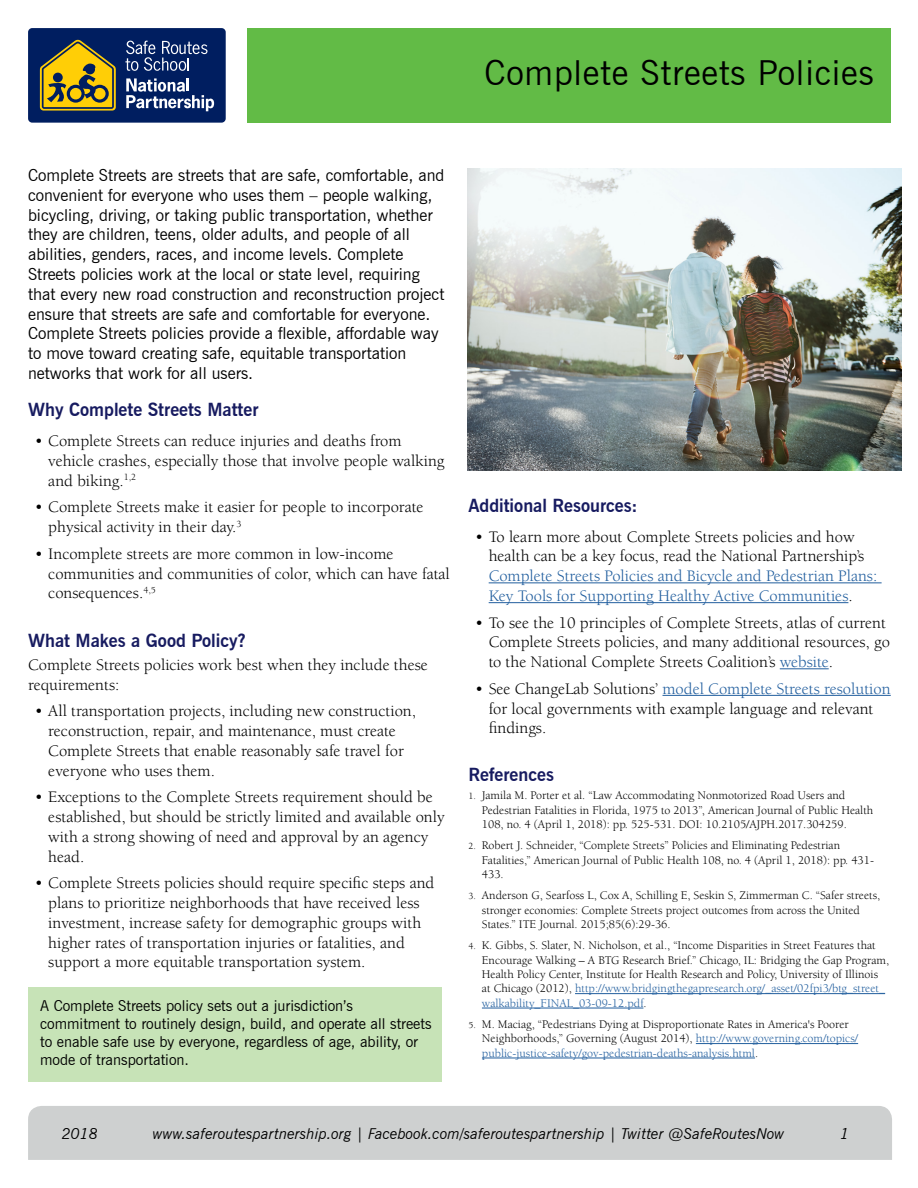
<style>
.page{position:relative;width:918px;height:1188px;background:#fff}
.page>*{position:absolute;margin:0;border:0;box-sizing:border-box;transform-origin:0 0}
.t1{font:34.5px "News Gothic BT";letter-spacing:.025em;color:#000}
.t2{font:700 18px "News Gothic BT";color:#171b60}
.t3{font:16.5px/19.8px "Berkeley Std";color:#000}
.t4{font:16.5px/19.8px "News Gothic BT";color:#000}
.t5{font:16.5px/19.8px "Berkeley Std";color:#215e9e}
.t6{font:15px/18px "News Gothic BT";color:#000}
.t7{font:italic 15px "News Gothic BT";color:#000}
.t8{font:12px/14.4px "Berkeley Std";color:#000}
.s1{color:#000}
.s2{color:#215e9e}
.s3{font-size:9.6px}
</style>
<div class="page">
<div style="left:28px;top:1106px;width:864px;height:54px;background:#ced0d0"></div>
<div style="left:28px;top:28px;width:198px;height:95px;background:#001e60;border-radius:4px"></div>
<svg style="left:40px;top:40px;width:76px;height:71px"></svg>
<svg style="left:125px;top:41px;width:83px;height:30px"></svg>
<svg style="left:126px;top:78px;width:88px;height:33px"></svg>
<div style="left:247px;top:28px;width:644px;height:95px;background:#62bb46"></div>
<hr style="left:489px;top:582px;width:393px;height:1px;background:#215e9e">
<hr style="left:489px;top:602px;width:359px;height:1px;background:#215e9e">
<hr style="left:780px;top:668px;width:49px;height:1px;background:#215e9e">
<hr style="left:663px;top:695px;width:228px;height:1px;background:#215e9e">
<hr style="left:575px;top:993px;width:310px;height:1px;background:#215e9e">
<hr style="left:482px;top:1008px;width:161px;height:1px;background:#215e9e">
<hr style="left:696px;top:1043px;width:162px;height:1px;background:#215e9e">
<hr style="left:482px;top:1058px;width:273px;height:1px;background:#215e9e">
<div style="left:28px;top:988px;width:414px;height:94px;background:#c7e3b7"></div>
<img style="left:468px;top:168px;width:433px;height:303px">
<h1 class="t1" style="left:485px;top:52px;width:391px">Complete Streets Policies</h1>
<p class="t4" style="left:28px;top:165px;width:418px">Complete Streets are streets that are safe, comfortable, and convenient for everyone who uses them – people walking, bicycling, driving, or taking public transportation, whether they are children, teens, older adults, and people of all abilities, genders, races, and income levels. Complete Streets policies work at the local or state level, requiring that every new road construction and reconstruction project ensure that streets are safe and comfortable for everyone.<br>Complete Streets policies provide a flexible, affordable way to move toward creating safe, equitable transportation networks that work for all users.</p>
<p class="t2" style="left:28px;top:399px;width:232px">Why Complete Streets Matter</p>
<p class="t3" style="left:48px;top:432px;width:398px;text-indent:-13px">• Complete Streets can reduce injuries and deaths from vehicle crashes, especially those that involve people walking and biking.<sup>1,2</sup></p>
<p class="t3" style="left:48px;top:498px;width:377px;text-indent:-13px">• Complete Streets make it easier for people to incorporate physical activity in their day.<sup>3</sup></p>
<p class="t3" style="left:48px;top:544px;width:403px;text-indent:-13px">• Incomplete streets are more common in low-income communities and communities of color, which can have fatal consequences.<sup>4,5</sup></p>
<p class="t2" style="left:28px;top:629px;width:219px">What Makes a Good Policy?</p>
<p class="t3" style="left:28px;top:655px;width:401px">Complete Streets policies work best when they include these requirements:</p>
<p class="t3" style="left:48px;top:701px;width:369px;text-indent:-13px">• All transportation projects, including new construction, reconstruction, repair, and maintenance, must create Complete Streets that enable reasonably safe travel for everyone who uses them.</p>
<p class="t3" style="left:48px;top:787px;width:398px;text-indent:-13px">• Exceptions to the Complete Streets requirement should be established, but should be strictly limited and available only with a strong showing of need and approval by an agency head.</p>
<p class="t3" style="left:48px;top:873px;width:388px;text-indent:-13px">• Complete Streets policies should require specific steps and plans to prioritize neighborhoods that have received less investment, increase safety for demographic groups with higher rates of transportation injuries or fatalities, and support a more equitable transportation system.</p>
<p class="t6" style="left:40px;top:996px;width:393px">A Complete Streets policy sets out a jurisdiction’s commitment to routinely design, build, and operate all streets to enable safe use by everyone, regardless of age, ability, or mode of transportation.</p>
<p class="t2" style="left:468px;top:494px;width:171px">Additional Resources:</p>
<p class="t3" style="left:489px;top:527px;width:377px;text-indent:-13px">• To learn more about Complete Streets policies and how health can be a key focus, read the National Partnership’s</p>
<p class="t5" style="left:489px;top:566px;width:390px">Complete Streets Policies and Bicycle and Pedestrian Plans:<br>Key Tools for Supporting Healthy Active Communities<span class="s1">.</span></p>
<p class="t3" style="left:489px;top:613px;width:403px;text-indent:-13px">• To see the 10 principles of Complete Streets, atlas of current<br>Complete Streets policies, and many additional resources, go to the National Complete Streets Coalition’s <span class="s2">website</span>.</p>
<p class="t3" style="left:489px;top:679px;width:403px;text-indent:-13px">• See ChangeLab Solutions’ <span class="s2">model Complete Streets resolution </span>for local governments with example language and relevant findings.</p>
<p class="t2" style="left:468px;top:764px;width:87px">References</p>
<p class="t8" style="left:482px;top:789px;width:393px;text-indent:-14px"><span class="s3">1.</span> Jamila M. Porter et al. “Law Accommodating Nonmotorized Road Users and<br>Pedestrian Fatalities in Florida, 1975 to 2013”, American Journal of Public Health<br>108, no. 4 (April 1, 2018): pp. 525-531. DOI: 10.2105/AJPH.2017.304259.</p>
<p class="t8" style="left:482px;top:839px;width:394px;text-indent:-14px"><span class="s3">2.</span> Robert J. Schneider, “Complete Streets” Policies and Eliminating Pedestrian<br>Fatalities,” American Journal of Public Health 108, no. 4 (April 1, 2018): pp. 431-<br>433.</p>
<p class="t8" style="left:482px;top:889px;width:400px;text-indent:-14px"><span class="s3">3.</span> Anderson G, Searfoss L, Cox A, Schilling E, Seskin S, Zimmerman C. “Safer streets, stronger economies: Complete Streets project outcomes from across the United<br>States.” ITE Journal. 2015;85(6):29-36.</p>
<p class="t8" style="left:482px;top:938px;width:409px;text-indent:-14px"><span class="s3">4.</span> K. Gibbs, S. Slater, N. Nicholson, et al., “Income Disparities in Street Features that Encourage Walking – A BTG Research Brief.” Chicago, IL: Bridging the Gap Program, Health Policy Center, Institute for Health Research and Policy, University of Illinois at Chicago (2012), <span class="s2">http://www.bridgingthegapresearch.org/_asset/02fpi3/btg_street_ walkability_FINAL_03-09-12.pdf</span>.</p>
<p class="t8" style="left:482px;top:1017px;width:378px;text-indent:-14px"><span class="s3">5.</span> M. Maciag, “Pedestrians Dying at Disproportionate Rates in America's Poorer<br>Neighborhoods,” Governing (August 2014), <span class="s2">http://www.governing.com/topics/ public-justice-safety/gov-pedestrian-deaths-analysis.html</span>.</p>
<p class="t7" style="left:62px;top:1125px;width:38px">2018</p>
<p class="t7" style="left:153px;top:1124px;width:633px">www.saferoutespartnership.org | Facebook.com/saferoutespartnership | Twitter @SafeRoutesNow</p>
<p class="t7" style="left:840px;top:1124px;width:11px">1</p>
</div>
